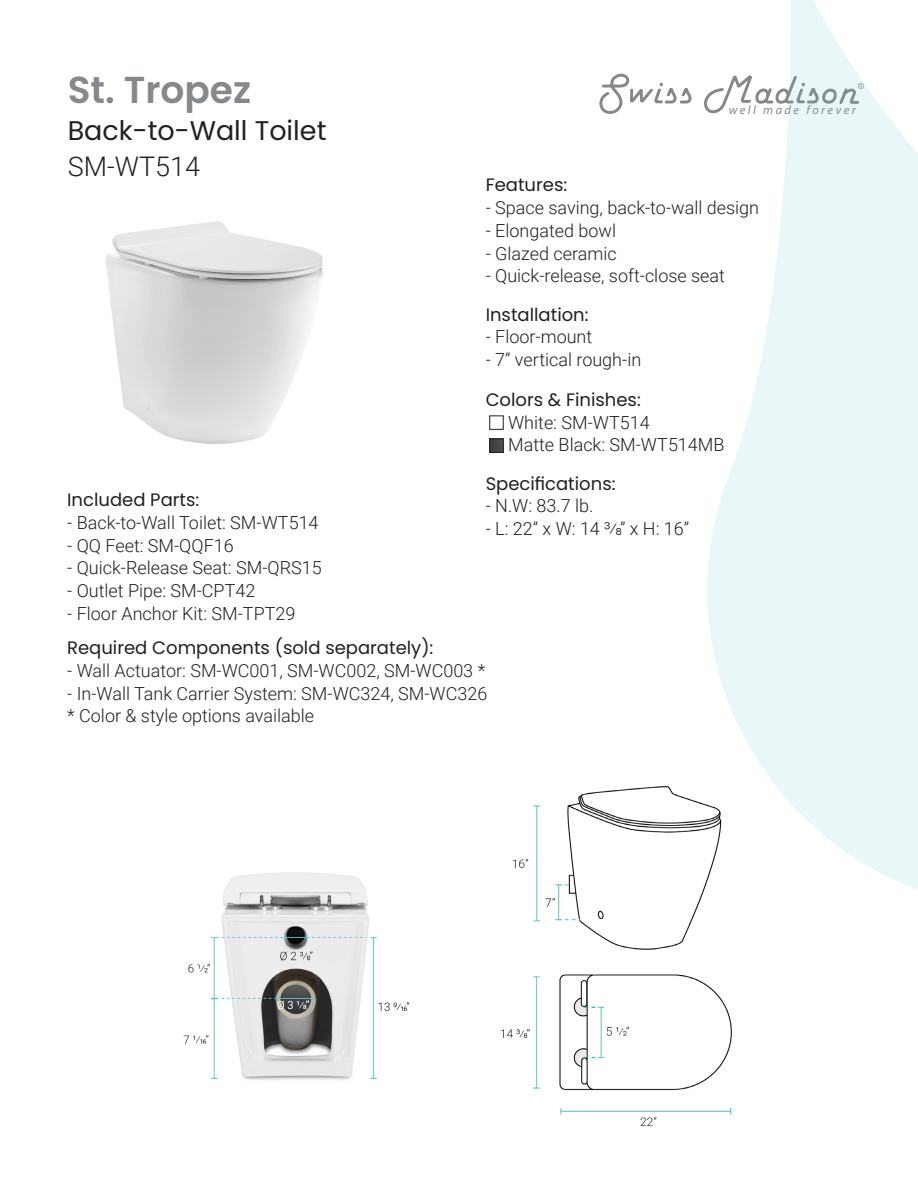
<style>
.page{position:relative;width:918px;height:1188px;background:#fff}
.page>*{position:absolute;margin:0;border:0;box-sizing:border-box;transform-origin:0 0}
.t1{font:600 37.5px "Poppins";color:#85898c}
.t2{font:27px "Poppins";color:#231f20}
.t3{font:300 27px "Roboto";color:#231f20}
.t4{font:300 18px "Roboto";color:#231f20}
.t5{font:18px "Poppins";color:#231f20}
.t6{font:italic 12.3px "Myriad Pro";letter-spacing:.2em;color:#85878a}
</style>
<div class="page">
<img style="left:106px;top:221px;width:217px;height:223px">
<img style="left:500px;top:790px;width:232px;height:337px">
<svg style="left:599px;top:74px;width:19px;height:40px"></svg>
<img style="left:183px;top:872px;width:227px;height:208px">
<svg style="left:492px;top:441px;width:9px;height:10px"></svg>
<div style="left:490px;top:439px;width:13px;height:14px;border:1px solid #231f20"></div>
<svg style="left:618px;top:0;width:300px;height:941px"></svg>
<p class="t1" style="left:68px;top:68px;width:185px">St. Tropez</p>
<p class="t2" style="left:68px;top:114px;width:260px">Back-to-Wall Toilet</p>
<p class="t3" style="left:68px;top:148px;width:134px">SM-WT514</p>
<p class="t5" style="left:67px;top:489px;width:134px">Included Parts:</p>
<p class="t4" style="left:67px;top:510px;width:253px">- Back-to-Wall Toilet: SM-WT514</p>
<p class="t4" style="left:67px;top:533px;width:168px">- QQ Feet: SM-QQF16</p>
<p class="t4" style="left:67px;top:555px;width:256px">- Quick-Release Seat: SM-QRS15</p>
<p class="t4" style="left:67px;top:578px;width:190px">- Outlet Pipe: SM-CPT42</p>
<p class="t4" style="left:67px;top:601px;width:230px">- Floor Anchor Kit: SM-TPT29</p>
<p class="t6" style="left:729px;top:103px;width:128px">well made forever</p>
<p class="t5" style="left:486px;top:174px;width:83px">Features:</p>
<p class="t4" style="left:486px;top:195px;width:275px">- Space saving, back-to-wall design</p>
<p class="t4" style="left:486px;top:218px;width:132px">- Elongated bowl</p>
<p class="t4" style="left:486px;top:241px;width:132px">- Glazed ceramic</p>
<p class="t4" style="left:486px;top:263px;width:241px">- Quick-release, soft-close seat</p>
<p class="t5" style="left:486px;top:304px;width:104px">Installation:</p>
<p class="t4" style="left:486px;top:324px;width:108px">- Floor-mount</p>
<p class="t4" style="left:486px;top:347px;width:157px">- 7” vertical rough-in</p>
<p class="t5" style="left:486px;top:389px;width:157px">Colors &amp; Finishes:</p>
<p class="t4" style="left:508px;top:410px;width:143px">White: SM-WT514</p>
<p class="t4" style="left:508px;top:432px;width:218px">Matte Black: SM-WT514MB</p>
<p class="t5" style="left:486px;top:473px;width:131px">Specifications:</p>
<p class="t4" style="left:486px;top:493px;width:109px">- N.W: 83.7 lb.</p>
<p class="t4" style="left:486px;top:516px;width:205px">- L: 22” x W: 14 3/8” x H: 16”</p>
<p class="t5" style="left:67px;top:637px;width:368px">Required Components (sold separately):</p>
<p class="t4" style="left:67px;top:658px;width:420px">- Wall Actuator: SM-WC001, SM-WC002, SM-WC003 *</p>
<p class="t4" style="left:67px;top:681px;width:422px">- In-Wall Tank Carrier System: SM-WC324, SM-WC326</p>
<p class="t4" style="left:67px;top:703px;width:248px">* Color &amp; style options available</p>
</div>
